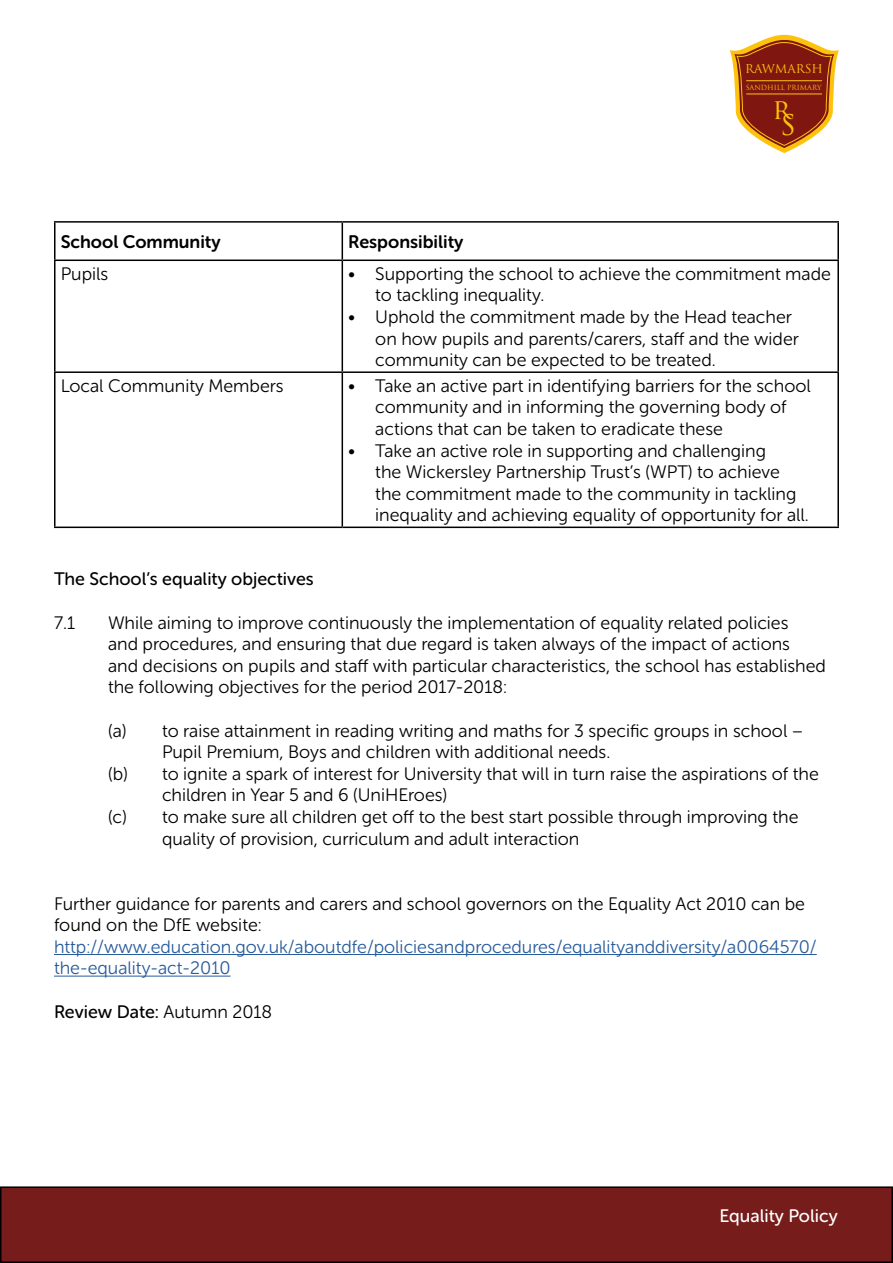
<style>
.page{position:relative;width:893px;height:1263px;background:#fff}
.page>*{position:absolute;margin:0;border:0;box-sizing:border-box;transform-origin:0 0}
.t1{font:27.75px "Trajan Pro";color:#fdc20c}
.t2{font:18px/21.6px "Museo Sans Rounded 300";color:#000}
.t3{font:18px/21.6px "Museo Sans Rounded 300";color:#275b9b}
.t4{font:18px "Museo Sans Rounded 500";color:#000}
.t5{font:18px "Museo Sans Rounded 700";color:#000}
.t6{font:18px "Museo Sans Rounded 500";color:#fff}
.t7{font:12px "Trajan Pro";color:#fdc20c}
.t8{font:6.9px "Trajan Pro";color:#fdc20c}
.s1{font-family:"Museo Sans Rounded 300"}
</style>
<div class="page">
<div style="left:1px;top:1187px;width:891px;height:75px;background:#761d1b"></div>
<div style="left:0;top:1186px;width:893px;height:77px;border:2px solid #000"></div>
<svg style="left:730px;top:34px;width:109px;height:118px"></svg>
<hr style="left:746px;top:80px;width:76px;height:1px;background:#fdc20c">
<hr style="left:746px;top:94px;width:76px;height:1px;background:#fdc20c">
<hr style="left:54px;top:221px;width:288px;height:2px;background:#000">
<hr style="left:54px;top:223px;width:2px;height:37px;background:#000">
<hr style="left:342px;top:221px;width:497px;height:2px;background:#000">
<hr style="left:342px;top:223px;width:1px;height:37px;background:#000">
<hr style="left:837px;top:223px;width:2px;height:37px;background:#000">
<hr style="left:54px;top:260px;width:288px;height:1px;background:#000">
<hr style="left:54px;top:261px;width:2px;height:110px;background:#000">
<hr style="left:342px;top:260px;width:497px;height:1px;background:#000">
<hr style="left:342px;top:261px;width:1px;height:110px;background:#000">
<hr style="left:837px;top:261px;width:2px;height:110px;background:#000">
<hr style="left:54px;top:371px;width:288px;height:2px;background:#000">
<hr style="left:54px;top:373px;width:2px;height:154px;background:#000">
<hr style="left:342px;top:371px;width:497px;height:2px;background:#000">
<hr style="left:342px;top:373px;width:1px;height:154px;background:#000">
<hr style="left:837px;top:373px;width:2px;height:154px;background:#000">
<hr style="left:54px;top:527px;width:288px;height:1px;background:#000">
<hr style="left:342px;top:527px;width:497px;height:1px;background:#000">
<hr style="left:54px;top:954px;width:763px;height:1px;background:#275b9b">
<hr style="left:54px;top:976px;width:177px;height:1px;background:#275b9b">
<p class="t7" style="left:745px;top:61px;width:80px">RAWMARSH</p>
<p class="t8" style="left:746px;top:83px;width:77px">SANDHILL PRIMARY</p>
<h1 class="t1" style="left:772px;top:91px;width:20px">r</h1>
<h1 class="t1" style="left:780px;top:107px;width:17px">S</h1>
<p class="t5" style="left:61px;top:232px;width:161px">School Community</p>
<p class="t5" style="left:348px;top:232px;width:117px">Responsibility</p>
<p class="t2" style="left:61px;top:263px;width:49px">Pupils</p>
<p class="t2" style="left:375px;top:263px;width:457px;text-indent:-27px">• Supporting the school to achieve the commitment made to tackling inequality.</p>
<p class="t2" style="left:375px;top:306px;width:425px;text-indent:-27px">• Uphold the commitment made by the Head teacher on how pupils and parents/carers, staff and the wider community can be expected to be treated.</p>
<p class="t2" style="left:61px;top:375px;width:224px">Local Community Members</p>
<p class="t2" style="left:375px;top:375px;width:437px;text-indent:-27px">• Take an active part in identifying barriers for the school community and in informing the governing body of actions that can be taken to eradicate these</p>
<p class="t2" style="left:375px;top:440px;width:435px;text-indent:-27px">• Take an active role in supporting and challenging<br>the Wickersley Partnership Trust’s (WPT) to achieve the commitment made to the community in tackling inequality and achieving equality of opportunity for all.</p>
<p class="t4" style="left:54px;top:569px;width:261px">The School’s equality objectives</p>
<p class="t2" style="left:54px;top:612px;width:23px">7.1</p>
<p class="t2" style="left:108px;top:612px;width:719px">While aiming to improve continuously the implementation of equality related policies<br>and procedures, and ensuring that due regard is taken always of the impact of actions<br>and decisions on pupils and staff with particular characteristics, the school has established the following objectives for the period 2017-2018:</p>
<p class="t2" style="left:108px;top:720px;width:697px">(a) to raise attainment in reading writing and maths for 3 specific groups in school –</p>
<p class="t2" style="left:162px;top:741px;width:450px">Pupil Premium, Boys and children with additional needs.</p>
<p class="t2" style="left:108px;top:763px;width:712px">(b) to ignite a spark of interest for University that will in turn raise the aspirations of the</p>
<p class="t2" style="left:162px;top:785px;width:287px">children in Year 5 and 6 (UniHEroes)</p>
<p class="t2" style="left:108px;top:806px;width:692px">(c) to make sure all children get off to the best start possible through improving the</p>
<p class="t2" style="left:162px;top:828px;width:419px">quality of provision, curriculum and adult interaction</p>
<p class="t2" style="left:54px;top:893px;width:752px">Further guidance for parents and carers and school governors on the Equality Act 2010 can be found on the DfE website:</p>
<p class="t3" style="left:54px;top:936px;width:764px">http://www.education.gov.uk/aboutdfe/policiesandprocedures/equalityanddiversity/a0064570/ the-equality-act-2010</p>
<p class="t4" style="left:54px;top:1001px;width:220px">Review Date: <span class="s1">Autumn 2018</span></p>
<p class="t6" style="left:719px;top:1206px;width:120px">Equality Policy</p>
</div>
